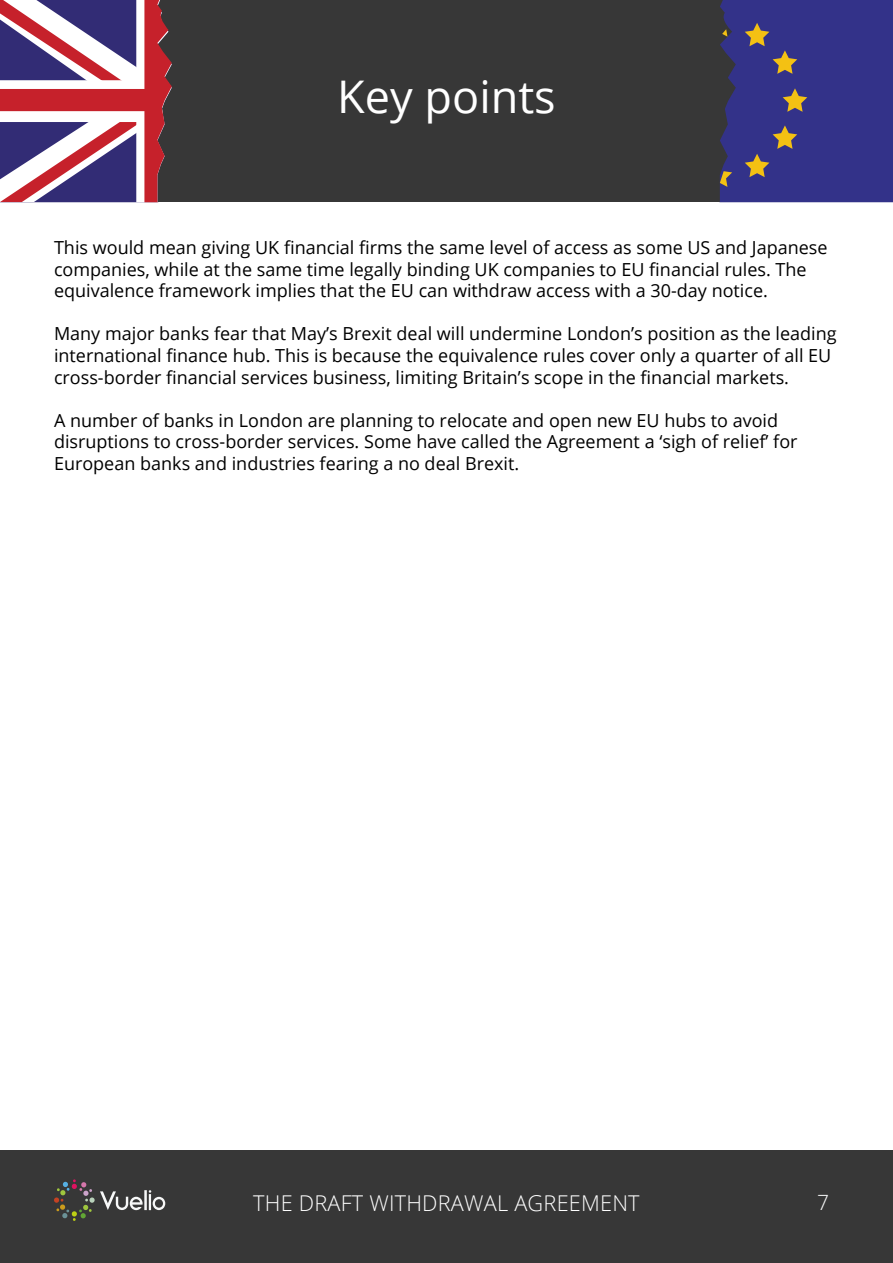
<style>
.page{position:relative;width:893px;height:1263px;background:#fff}
.page>*{position:absolute;margin:0;border:0;box-sizing:border-box;transform-origin:0 0}
.t1{font:45px "Open Sans";color:#fff}
.t2{font:300 21.75px "Open Sans";letter-spacing:.01em;color:#fff}
.t3{font:21px "Minion Pro";color:#f7f8f8}
.t4{font:18px/21.6px "Open Sans";color:#000}
.s1{font-family:"Open Sans";font-weight:300}
</style>
<div class="page">
<div style="left:0;top:0;width:893px;height:202px;background:#373737"></div>
<div style="left:0;top:1150px;width:893px;height:113px;background:#373737"></div>
<svg style="left:54px;top:1179px;width:111px;height:42px"></svg>
<svg style="left:0;top:0;width:172px;height:202px;background:#9d6a87"></svg>
<svg style="left:719px;top:0;width:174px;height:202px;background:#3a3781"></svg>
<h1 class="t1" style="left:337px;top:66px;width:220px">Key points</h1>
<p class="t4" style="left:54px;top:236px;width:775px">This would mean giving UK financial firms the same level of access as some US and Japanese companies, while at the same time legally binding UK companies to EU financial rules. The equivalence framework implies that the EU can withdraw access with a 30-day notice.</p>
<p class="t4" style="left:54px;top:323px;width:784px">Many major banks fear that May’s Brexit deal will undermine London’s position as the leading international finance hub. This is because the equivalence rules cover only a quarter of all EU cross-border financial services business, limiting Britain’s scope in the financial markets.</p>
<p class="t4" style="left:54px;top:409px;width:745px">A number of banks in London are planning to relocate and open new EU hubs to avoid disruptions to cross-border services. Some have called the Agreement a ‘sigh of relief’ for<br>European banks and industries fearing a no deal Brexit.</p>
<p class="t2" style="left:253px;top:1188px;width:388px">THE DRAFT WITHDRAWAL AGREEMENT</p>
<p class="t3" style="left:808px;top:1189px;width:23px">7<span class="s1">7</span></p>
</div>
